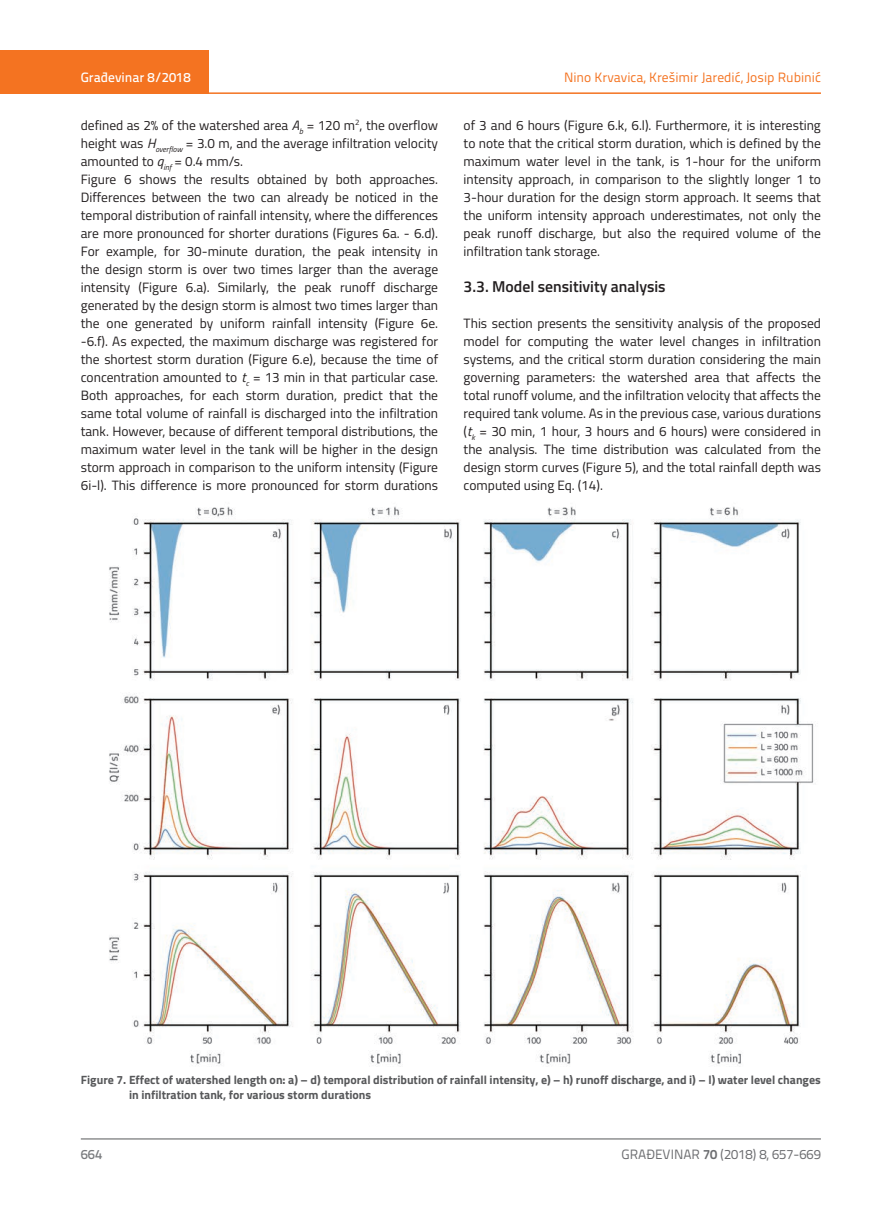
<style>
.page{position:relative;width:872px;height:1212px;background:#fff}
.page>*{position:absolute;margin:0;border:0;box-sizing:border-box;transform-origin:0 0}
.t1{font:600 15.75px "Titillium";color:#231f20}
.t2{font:13.5px/18px "Titillium";color:#231f20;text-align:justify}
.t3{font:13.5px "Titillium Text 22 L";color:#f47321}
.t4{font:13.5px "Titillium Text 22 L";color:#6c6d70}
.t5{font:500 13.5px "Titillium Text 22 L";color:#fff}
.t6{font:500 13.5px "Titillium Text 22 L";color:#787a7d}
.t7{font:700 12px/15px "Titillium";color:#57585a}
.s1{font-style:italic}
.s2{font-weight:700}
</style>
<div class="page">
<div style="left:0;top:50px;width:208px;height:44px;background:#f47321"></div>
<hr style="left:0;top:92px;width:821px;height:2px;background:#f47321">
<hr style="left:81px;top:1139px;width:740px;height:1px;background:#57585a">
<img style="left:109px;top:506px;width:705px;height:559px">
<p class="t5" style="left:81px;top:67px;width:111px">Građevinar 8/2018</p>
<p class="t3" style="left:564px;top:68px;width:258px">Nino Krvavica, Krešimir Jaredić, Josip Rubinić</p>
<p class="t2" style="left:81px;top:115px;width:359px;text-align:left">defined as 2% of the watershed area <span class="s1">A</span><sub>b</sub> = 120 m<sup>2</sup>, the overflow height was <span class="s1">H</span><sub>overflow</sub> = 3.0 m, and the average infiltration velocity amounted to <span class="s1">q</span><sub>inf</sub> = 0.4 mm/s.<br>Figure 6 shows the results obtained by both approaches.<br>Differences between the two can already be noticed in the temporal distribution of rainfall intensity, where the differences are more pronounced for shorter durations (Figures 6a. - 6.d).<br>For example, for 30-minute duration, the peak intensity in the design storm is over two times larger than the average intensity (Figure 6.a). Similarly, the peak runoff discharge generated by the design storm is almost two times larger than the one generated by uniform rainfall intensity (Figure 6e. -6.f). As expected, the maximum discharge was registered for the shortest storm duration (Figure 6.e), because the time of concentration amounted to <span class="s1">t</span><sub>c</sub> = 13 min in that particular case.<br>Both approaches, for each storm duration, predict that the same total volume of rainfall is discharged into the infiltration tank. However, because of different temporal distributions, the maximum water level in the tank will be higher in the design storm approach in comparison to the uniform intensity (Figure 6i-l). This difference is more pronounced for storm durations</p>
<p class="t2" style="left:463px;top:115px;width:359px">of 3 and 6 hours (Figure 6.k, 6.l). Furthermore, it is interesting to note that the critical storm duration, which is defined by the maximum water level in the tank, is 1-hour for the uniform intensity approach, in comparison to the slightly longer 1 to 3-hour duration for the design storm approach. It seems that the uniform intensity approach underestimates, not only the peak runoff discharge, but also the required volume of the infiltration tank storage.</p>
<p class="t1" style="left:463px;top:274px;width:203px">3.3. Model sensitivity analysis</p>
<p class="t2" style="left:463px;top:313px;width:359px">This section presents the sensitivity analysis of the proposed model for computing the water level changes in infiltration systems, and the critical storm duration considering the main governing parameters: the watershed area that affects the total runoff volume, and the infiltration velocity that affects the required tank volume. As in the previous case, various durations (<span class="s1">t</span><sub>k</sub> = 30 min, 1 hour, 3 hours and 6 hours) were considered in the analysis. The time distribution was calculated from the design storm curves (Figure 5), and the total rainfall depth was computed using Eq. (14).</p>
<p class="t7" style="left:129px;top:1072px;width:693px;text-indent:-48px">Figure 7. Effect of watershed length on: a) – d) temporal distribution of rainfall intensity, e) – h) runoff discharge, and i) – l) water level changes in infiltration tank, for various storm durations</p>
<p class="t6" style="left:81px;top:1144px;width:23px">664</p>
<p class="t4" style="left:621px;top:1144px;width:201px">GRAĐEVINAR <span class="s2">70</span> (2018) 8, 657-669</p>
</div>
